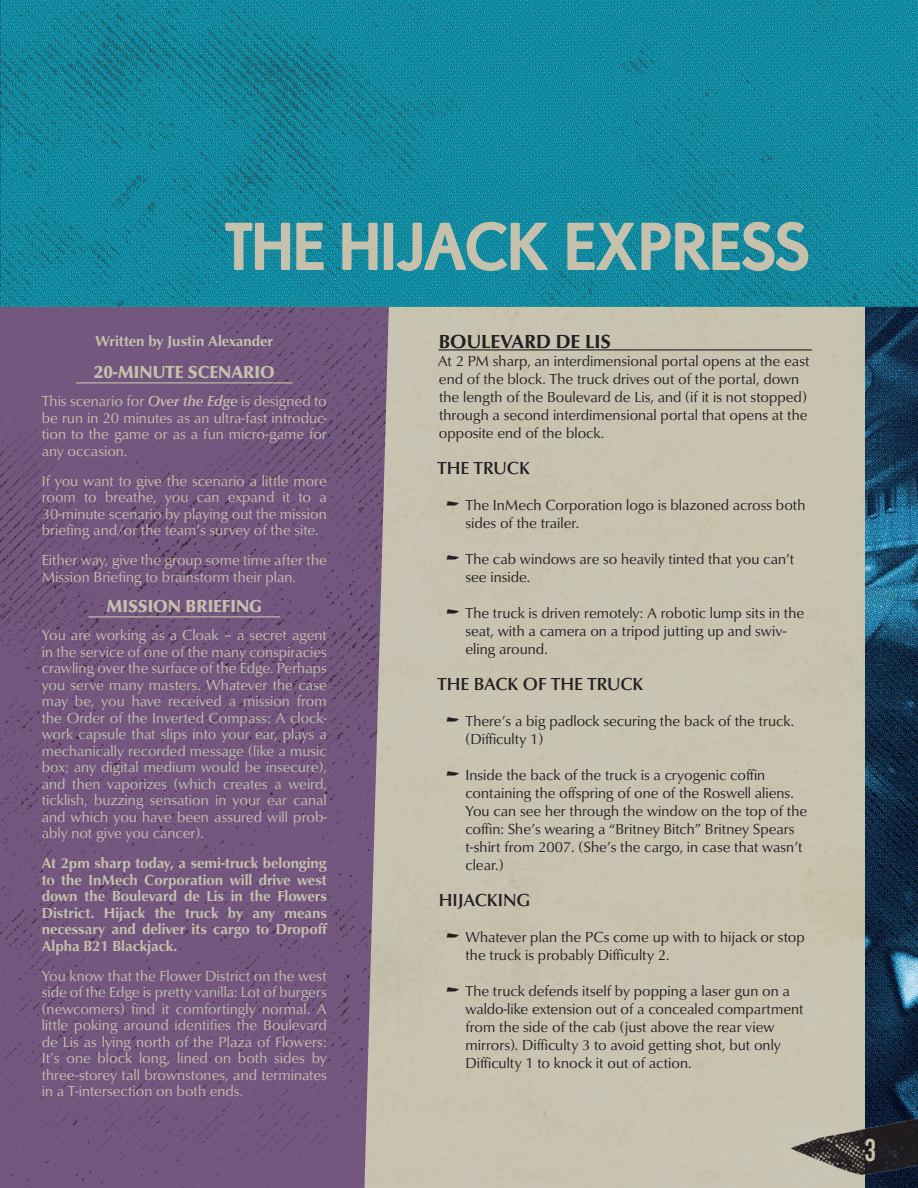
<style>
.page{position:relative;width:918px;height:1188px;background:#fff}
.page>*{position:absolute;margin:0;border:0;box-sizing:border-box;transform-origin:0 0}
.t1{font:700 63px "Paneuropa Retro Soft";letter-spacing:-.015em;color:#c6c1ad}
.t2{font:33px "Knockout HTF48 Featherweight";color:#c6c1ad}
.t3{font:700 19.5px "Classico URW";color:#231f20}
.t4{font:500 18px "Classico URW";color:#231f20}
.t5{font:900 18px "Classico URW";color:#c6c1ad}
.t6{font:15px/16.5px "Classico URW";color:#c6c1ad;text-align:justify}
.t7{font:15px/18px "Classico URW";color:#231f20}
.t8{font:700 15px/16.5px "Classico URW";color:#c6c1ad;text-align:justify}
.s1{font-family:"Classico URW Med Ita"}
.s2{font-family:"oteknife";font-size:11.25px}
</style>
<div class="page">
<img style="left:1px;top:0;width:864px;height:1188px">
<img style="left:0;top:0;width:1px;height:307px">
<img style="left:0;top:307px;width:389px;height:881px">
<hr style="left:76px;top:382px;width:217px;height:1px;background:#c6c1ad">
<hr style="left:88px;top:616px;width:192px;height:1px;background:#c6c1ad">
<img style="left:865px;top:0;width:53px;height:932px">
<hr style="left:438px;top:349px;width:374px;height:1px;background:#231f20">
<img style="left:733px;top:932px;width:185px;height:256px">
<h1 class="t1" style="left:225px;top:206px;width:587px">THE HIJACK EXPRESS</h1>
<p class="t8" style="left:95px;top:332px;width:179px">Written by Justin Alexander</p>
<p class="t5" style="left:94px;top:361px;width:182px">20-MINUTE SCENARIO</p>
<p class="t6" style="left:42px;top:392px;width:287px">This scenario for <span class="s1">Over the Edge</span> is designed to be run in 20 minutes as an ultra-fast introduc&shy;tion to the game or as a fun micro-game for any occasion.</p>
<p class="t6" style="left:42px;top:472px;width:287px">If you want to give the scenario a little more room to breathe, you can expand it to a 30-minute scenario by playing out the mission briefing and/or the team’s survey of the site.</p>
<p class="t6" style="left:42px;top:551px;width:287px">Either way, give the group some time after the<br>Mission Briefing to brainstorm their plan.</p>
<p class="t5" style="left:106px;top:595px;width:157px">MISSION BRIEFING</p>
<p class="t6" style="left:42px;top:626px;width:287px">You are working as a Cloak – a secret agent in the service of one of the many conspiracies crawling over the surface of the Edge. Perhaps you serve many masters. Whatever the case may be, you have received a mission from the Order of the Inverted Compass: A clock&shy;work capsule that slips into your ear, plays a mechanically recorded message (like a music box; any digital medium would be insecure), and then vaporizes (which creates a weird, ticklish, buzzing sensation in your ear canal and which you have been assured will prob&shy;ably not give you cancer).</p>
<p class="t8" style="left:42px;top:854px;width:287px">At 2pm sharp today, a semi-truck belonging to the InMech Corporation will drive west down the Boulevard de Lis in the Flowers District. Hijack the truck by any means necessary and deliver its cargo to Dropoff Alpha B21 Blackjack.</p>
<p class="t6" style="left:42px;top:967px;width:287px">You know that the Flower District on the west side of the Edge is pretty vanilla: Lot of burgers (newcomers) find it comfortingly normal. A little poking around identifies the Boulevard de Lis as lying north of the Plaza of Flowers:<br>It’s one block long, lined on both sides by three-storey tall brownstones, and terminates in a T-intersection on both ends.</p>
<h3 class="t3" style="left:439px;top:327px;width:173px">BOULEVARD DE LIS</h3>
<p class="t7" style="left:438px;top:351px;width:373px">At 2 PM sharp, an interdimensional portal opens at the east end of the block. The truck drives out of the portal, down the length of the Boulevard de Lis, and (if it is not stopped) through a second interdimensional portal that opens at the opposite end of the block.</p>
<p class="t4" style="left:437px;top:454px;width:94px">THE TRUCK</p>
<p class="t7" style="left:465px;top:495px;width:341px;text-indent:-9px"><span class="s2">A</span>The InMech Corporation logo is blazoned across both sides of the trailer.</p>
<p class="t7" style="left:465px;top:549px;width:330px;text-indent:-9px"><span class="s2">A</span>The cab windows are so heavily tinted that you can’t see inside.</p>
<p class="t7" style="left:465px;top:603px;width:340px;text-indent:-9px"><span class="s2">A</span>The truck is driven remotely: A robotic lump sits in the seat, with a camera on a tripod jutting up and swiv&shy;eling around.</p>
<p class="t4" style="left:437px;top:670px;width:208px">THE BACK OF THE TRUCK</p>
<p class="t7" style="left:465px;top:711px;width:330px;text-indent:-9px"><span class="s2">A</span>There’s a big padlock securing the back of the truck. (Difficulty 1)</p>
<p class="t7" style="left:465px;top:765px;width:343px;text-indent:-9px"><span class="s2">A</span>Inside the back of the truck is a cryogenic coffin containing the offspring of one of the Roswell aliens.<br>You can see her through the window on the top of the coffin: She’s wearing a “Britney Bitch” Britney Spears t-shirt from 2007. (She’s the cargo, in case that wasn’t clear.)</p>
<p class="t4" style="left:439px;top:886px;width:93px">HIJACKING</p>
<p class="t7" style="left:465px;top:927px;width:341px;text-indent:-9px"><span class="s2">A</span>Whatever plan the PCs come up with to hijack or stop the truck is probably Difficulty 2.</p>
<p class="t7" style="left:465px;top:981px;width:340px;text-indent:-9px"><span class="s2">A</span>The truck defends itself by popping a laser gun on a waldo-like extension out of a concealed compartment from the side of the cab (just above the rear view mirrors). Difficulty 3 to avoid getting shot, but only Difficulty 1 to knock it out of action.</p>
<h2 class="t2" style="left:865px;top:1134px;width:13px">3</h2>
</div>
